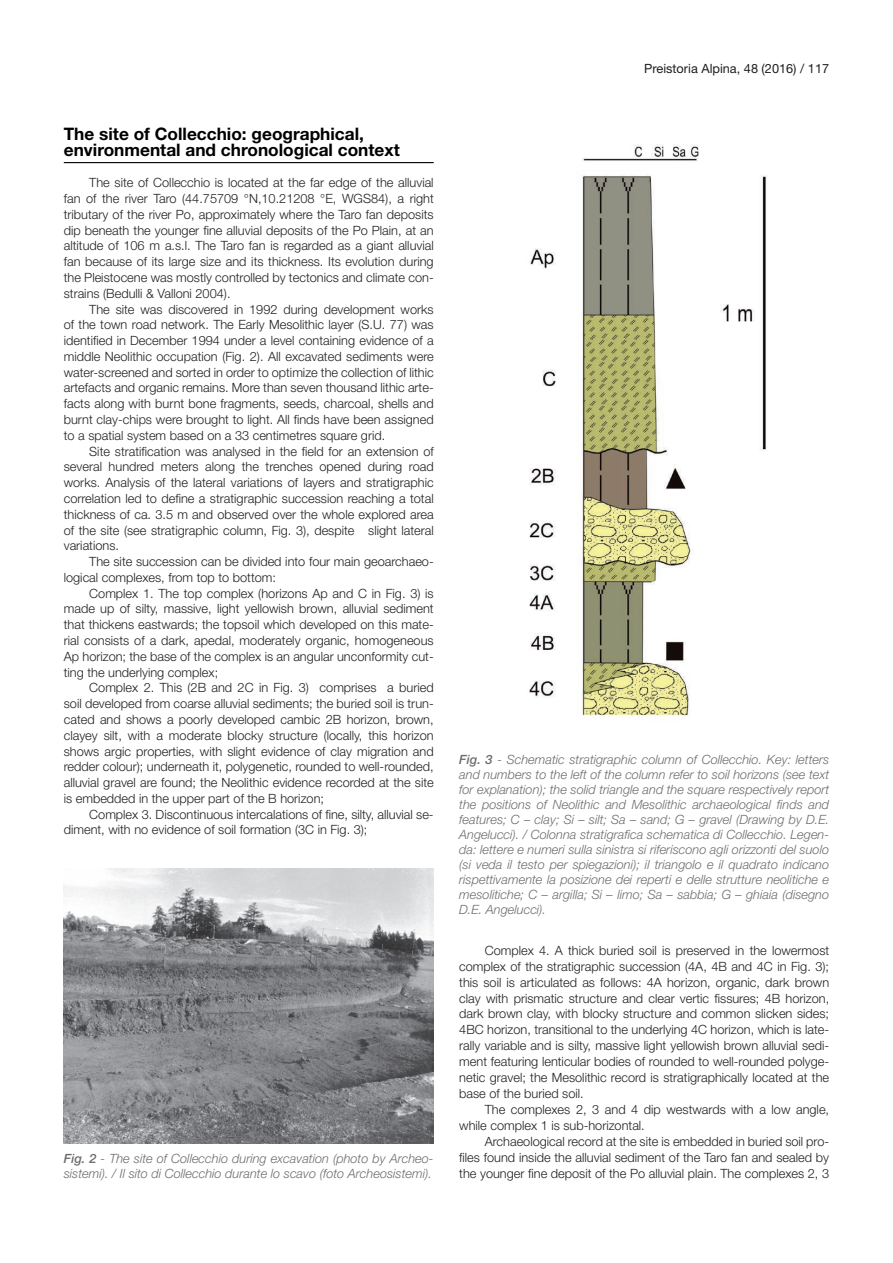
<style>
.page{position:relative;width:893px;height:1263px;background:#fff}
.page>*{position:absolute;margin:0;border:0;box-sizing:border-box;transform-origin:0 0}
.t1{font:700 17.25px/15.8px "Helvetica Neue LT Std";color:#000}
.t2{font:300 12.75px/15.8px "Helvetica Neue LT Std";color:#231f20;text-align:justify}
.t3{font:italic 300 12.75px/15px "Helvetica Neue LT Std";color:#6c6d70}
.t4{font:12.75px "Helvetica Neue LT Std";color:#231f20}
.s1{font-weight:500}
</style>
<div class="page">
<hr style="left:64px;top:162px;width:370px;height:1px;background:#000">
<img style="left:64px;top:868px;width:370px;height:275px">
<img style="left:529px;top:144px;width:238px;height:572px">
<h1 class="t1" style="left:64px;top:125px;width:338px">The site of Collecchio: geographical, environmental and chronological context</h1>
<p class="t2" style="left:64px;top:175px;width:371px;text-indent:26px">The site of Collecchio is located at the far edge of the alluvial fan of the river Taro (44.75709 °N,10.21208 °E, WGS84), a right tributary of the river Po, approximately where the Taro fan deposits dip beneath the younger fine alluvial deposits of the Po Plain, at an altitude of 106 m a.s.l. The Taro fan is regarded as a giant alluvial fan because of its large size and its thickness. Its evolution during the Pleistocene was mostly controlled by tectonics and climate con&shy;strains (Bedulli &amp; Valloni 2004).</p>
<p class="t2" style="left:64px;top:301px;width:371px;text-indent:26px">The site was discovered in 1992 during development works of the town road network. The Early Mesolithic layer (S.U. 77) was identified in December 1994 under a level containing evidence of a middle Neolithic occupation (Fig. 2). All excavated sediments were water-screened and sorted in order to optimize the collection of lithic artefacts and organic remains. More than seven thousand lithic arte&shy;facts along with burnt bone fragments, seeds, charcoal, shells and burnt clay-chips were brought to light. All finds have been assigned to a spatial system based on a 33 centimetres square grid.</p>
<p class="t2" style="left:64px;top:443px;width:371px;text-indent:26px">Site stratification was analysed in the field for an extension of several hundred meters along the trenches opened during road works. Analysis of the lateral variations of layers and stratigraphic correlation led to define a stratigraphic succession reaching a total thickness of ca. 3.5 m and observed over the whole explored area of the site (see stratigraphic column, Fig. 3), despite slight lateral variations.</p>
<p class="t2" style="left:64px;top:553px;width:371px;text-indent:26px">The site succession can be divided into four main geoarchaeo&shy;logical complexes, from top to bottom:</p>
<p class="t2" style="left:64px;top:585px;width:371px;text-indent:26px">Complex 1. The top complex (horizons Ap and C in Fig. 3) is made up of silty, massive, light yellowish brown, alluvial sediment that thickens eastwards; the topsoil which developed on this mate&shy;rial consists of a dark, apedal, moderately organic, homogeneous Ap horizon; the base of the complex is an angular unconformity cut&shy;ting the underlying complex;</p>
<p class="t2" style="left:64px;top:680px;width:371px;text-indent:26px">Complex 2. This (2B and 2C in Fig. 3) comprises a buried soil developed from coarse alluvial sediments; the buried soil is trun&shy;cated and shows a poorly developed cambic 2B horizon, brown, clayey silt, with a moderate blocky structure (locally, this horizon shows argic properties, with slight evidence of clay migration and redder colour); underneath it, polygenetic, rounded to well-rounded, alluvial gravel are found; the Neolithic evidence recorded at the site is embedded in the upper part of the B horizon;</p>
<p class="t2" style="left:64px;top:806px;width:371px;text-indent:26px">Complex 3. Discontinuous intercalations of fine, silty, alluvial se&shy;diment, with no evidence of soil formation (3C in Fig. 3);</p>
<p class="t3" style="left:64px;top:1151px;width:371px"><span class="s1">Fig. 2</span> - The site of Collecchio during excavation (photo by Archeo&shy;sistemi). / Il sito di Collecchio durante lo scavo (foto Archeosistemi).</p>
<p class="t4" style="left:644px;top:61px;width:186px">Preistoria Alpina, 48 (2016) / 117</p>
<p class="t3" style="left:459px;top:752px;width:371px;text-align:justify"><span class="s1">Fig. 3</span> - Schematic stratigraphic column of Collecchio. Key: letters and numbers to the left of the column refer to soil horizons (see text for explanation); the solid triangle and the square respectively report the positions of Neolithic and Mesolithic archaeological finds and features; C – clay; Si – silt; Sa – sand; G – gravel (Drawing by D.E.<br>Angelucci). / Colonna stratigrafica schematica di Collecchio. Legen&shy;da: lettere e numeri sulla sinistra si riferiscono agli orizzonti del suolo (si veda il testo per spiegazioni); il triangolo e il quadrato indicano rispettivamente la posizione dei reperti e delle strutture neolitiche e mesolitiche; C – argilla; Si – limo; Sa – sabbia; G – ghiaia (disegno D.E. Angelucci).</p>
<p class="t2" style="left:459px;top:942px;width:371px;text-indent:26px">Complex 4. A thick buried soil is preserved in the lowermost complex of the stratigraphic succession (4A, 4B and 4C in Fig. 3); this soil is articulated as follows: 4A horizon, organic, dark brown clay with prismatic structure and clear vertic fissures; 4B horizon, dark brown clay, with blocky structure and common slicken sides; 4BC horizon, transitional to the underlying 4C horizon, which is late&shy;rally variable and is silty, massive light yellowish brown alluvial sedi&shy;ment featuring lenticular bodies of rounded to well-rounded polyge&shy;netic gravel; the Mesolithic record is stratigraphically located at the base of the buried soil.</p>
<p class="t2" style="left:459px;top:1101px;width:371px;text-indent:26px">The complexes 2, 3 and 4 dip westwards with a low angle, while complex 1 is sub-horizontal.</p>
<p class="t2" style="left:459px;top:1133px;width:371px;text-indent:26px">Archaeological record at the site is embedded in buried soil pro&shy;files found inside the alluvial sediment of the Taro fan and sealed by the younger fine deposit of the Po alluvial plain. The complexes 2, 3</p>
</div>
